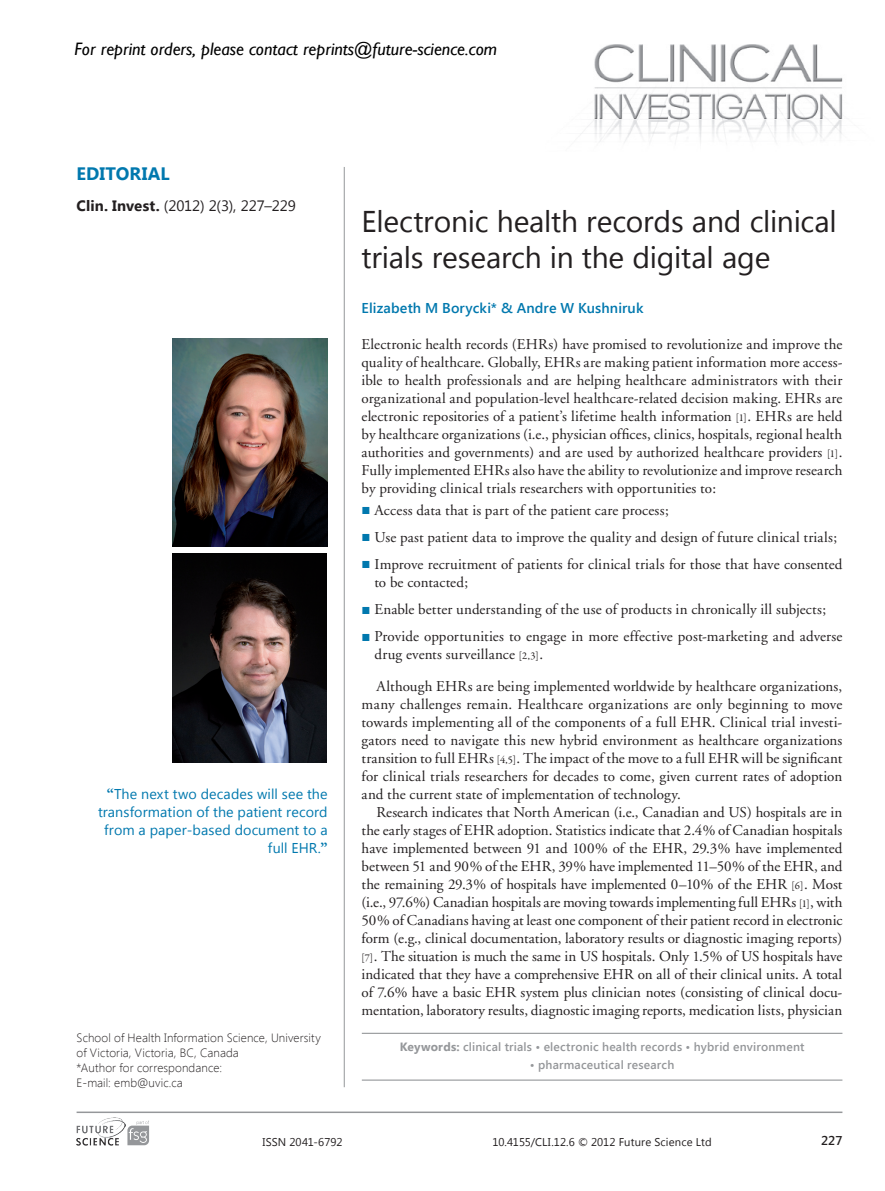
<style>
.page{position:relative;width:885px;height:1191px;background:#fff}
.page>*{position:absolute;margin:0;border:0;box-sizing:border-box;transform-origin:0 0}
.editorialtitle{font:30px/36px "Segoe UI";letter-spacing:-.01em;color:#231f20}
.t1{font:italic 18px "Gill Sans";color:#000}
.runningauthor{font:700 18px "Segoe UI";letter-spacing:.005em;color:#0078ae}
.bodyindent{font:15px/18px "Adobe Garamond";color:#231f20;text-align:justify}
.bodyfirst{font:15px/18px "Adobe Garamond";letter-spacing:.015em;color:#231f20;text-align:justify}
.bodybullet{font:15px/18px "Adobe Garamond";letter-spacing:.01em;color:#231f20}
.journalblub{font:15px "Segoe UI";letter-spacing:-.005em;color:#231f20}
.leadquote{font:14.25px/18px "Segoe UI";letter-spacing:.005em;color:#0078ae;text-align:right}
.author{font:600 14.25px "Segoe UI";letter-spacing:.01em;color:#0078ae}
.t2{font:600 12.75px "Segoe UI";color:#231f20}
.correspondence{font:300 12px/15px "Segoe UI";letter-spacing:.01em;color:#231f20}
.keywords{font:600 12px "Segoe UI";letter-spacing:.015em;color:#95979a}
.t3{font:11.25px "Segoe UI";letter-spacing:.01em;color:#231f20}
.s1{font-weight:700}
.s2{font-family:"Adobe Garamond Pro";font-weight:700;font-size:15px}
.s3{font-family:"Garamond Premr Pro";font-size:10.5px}
.s4{font-family:"Garamond";color:#0078ae}
</style>
<div class="page">
<hr style="left:77px;top:1111px;width:765px;height:2px;background:#95979a">
<svg style="left:127px;top:1120px;width:22px;height:25px"></svg>
<img style="left:77px;top:1117px;width:48px;height:29px">
<img style="left:172px;top:339px;width:155px;height:207px">
<img style="left:172px;top:554px;width:154px;height:208px">
<img style="left:580px;top:44px;width:263px;height:99px">
<hr style="left:362px;top:1032px;width:480px;height:2px;background:#95979a">
<hr style="left:362px;top:1079px;width:480px;height:1px;background:#95979a">
<hr style="left:344px;top:167px;width:1px;height:920px;background:#95979a">
<p class="t1" style="left:74px;top:38px;width:424px">For reprint orders, please contact reprints@future-science.com</p>
<p class="runningauthor" style="left:77px;top:161px;width:95px">EDITORIAL</p>
<p class="journalblub" style="left:77px;top:195px;width:221px"><span class="s1">Clin. Invest.</span> (2012) 2(3), 227–229</p>
<p class="leadquote" style="left:98px;top:784px;width:231px"><span class="s2">“</span>The next two decades will see the transformation of the patient record from a paper-based document to a full EHR.<span class="s2">”</span></p>
<p class="editorialtitle" style="left:361px;top:202px;width:476px">Electronic health records and clinical trials research in the digital age</p>
<p class="author" style="left:361px;top:298px;width:283px">Elizabeth M Borycki* &amp; Andre W Kushniruk</p>
<p class="bodyfirst" style="left:361px;top:335px;width:482px">Electronic health records (EHRs) have promised to revolutionize and improve the quality of healthcare. Globally, EHRs are making patient information more access&shy;ible to health professionals and are helping healthcare administrators with their organizational and population-level healthcare-related decision making. EHRs are electronic repositories of a patient’s lifetime health information <span class="s3">[1]</span>. EHRs are held by healthcare organizations (i.e., physician offices, clinics, hospitals, regional health authorities and governments) and are used by authorized healthcare providers <span class="s3">[1]</span>.<br>Fully implemented EHRs also have the ability to revolutionize and improve research by providing clinical trials researchers with opportunities to:</p>
<p class="bodybullet" style="left:361px;top:502px;width:309px"><span class="s4">■</span> Access data that is part of the patient care process;</p>
<p class="bodybullet" style="left:361px;top:529px;width:477px"><span class="s4">■</span> Use past patient data to improve the quality and design of future clinical trials;</p>
<p class="bodybullet" style="left:374px;top:556px;width:469px;text-indent:-13px"><span class="s4">■</span> Improve recruitment of patients for clinical trials for those that have consented to be contacted;</p>
<p class="bodybullet" style="left:361px;top:601px;width:466px"><span class="s4">■</span> Enable better understanding of the use of products in chronically ill subjects;</p>
<p class="bodybullet" style="left:374px;top:628px;width:469px;text-indent:-13px"><span class="s4">■</span> Provide opportunities to engage in more effective post-marketing and adverse drug events surveillance <span class="s3">[2,3]</span>.</p>
<p class="bodyindent" style="left:361px;top:677px;width:482px;text-indent:15px">Although EHRs are being implemented worldwide by healthcare organizations, many challenges remain. Healthcare organizations are only beginning to move towards implementing all of the components of a full EHR. Clinical trial investi&shy;gators need to navigate this new hybrid environment as healthcare organizations transition to full EHRs <span class="s3">[4,5]</span>. The impact of the move to a full EHR will be significant for clinical trials researchers for decades to come, given current rates of adoption and the current state of implementation of technology.</p>
<p class="bodyindent" style="left:361px;top:803px;width:482px;text-indent:15px">Research indicates that North American (i.e., Canadian and US) hospitals are in the early stages of EHR adoption. Statistics indicate that 2.4% of Canadian hospitals have implemented between 91 and 100% of the EHR, 29.3% have implemented between 51 and 90% of the EHR, 39% have implemented 11–50% of the EHR, and the remaining 29.3% of hospitals have implemented 0–10% of the EHR <span class="s3">[6]</span>. Most (i.e., 97.6%) Canadian hospitals are moving towards implementing full EHRs <span class="s3">[1]</span>, with 50% of Canadians having at least one component of their patient record in electronic form (e.g., clinical documentation, laboratory results or diagnostic imaging reports) <span class="s3">[7]</span>. The situation is much the same in US hospitals. Only 1.5% of US hospitals have indicated that they have a comprehensive EHR on all of their clinical units. A total of 7.6% have a basic EHR system plus clinician notes (consisting of clinical docu&shy;mentation, laboratory results, diagnostic imaging reports, medication lists, physician</p>
<p class="correspondence" style="left:77px;top:1030px;width:246px">School of Health Information Science, University of Victoria, Victoria, BC, Canada<br>*Author for correspondance:<br>E-mail: emb@uvic.ca</p>
<p class="keywords" style="left:399px;top:1038px;width:406px"><span class="s1">Keywords:</span> clinical trials • electronic health records • hybrid environment</p>
<p class="keywords" style="left:529px;top:1056px;width:146px">• pharmaceutical research</p>
<p class="t3" style="left:262px;top:1133px;width:81px">ISSN 2041-6792</p>
<p class="t3" style="left:492px;top:1133px;width:221px">10.4155/CLI.12.6 © 2012 Future Science Ltd</p>
<p class="t2" style="left:821px;top:1131px;width:23px">227</p>
</div>
